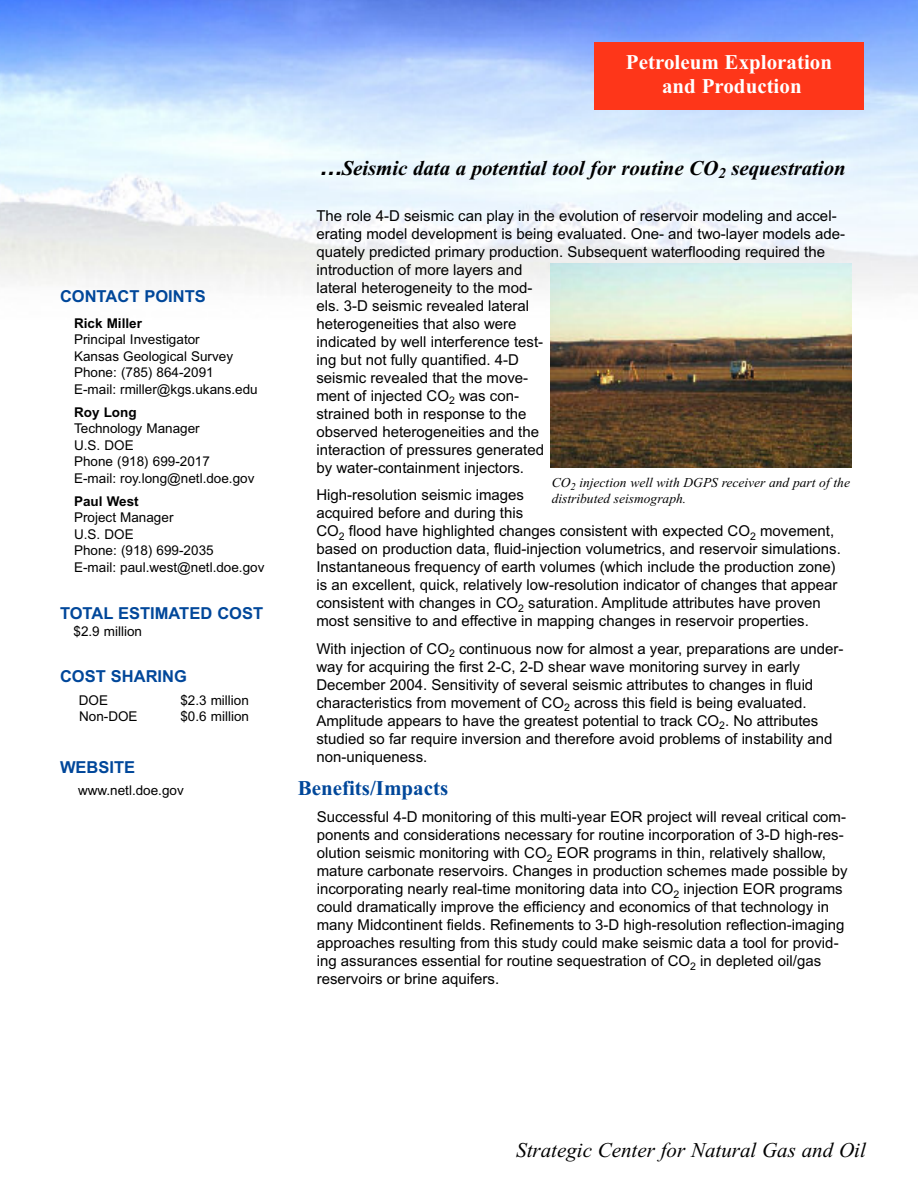
<style>
.page{position:relative;width:918px;height:1188px;background:#fff}
.page>*{position:absolute;margin:0;border:0;box-sizing:border-box;transform-origin:0 0}
.t1{font:italic 700 21px "Times New Roman";letter-spacing:-.005em;color:#000}
.t2{font:italic 21px "Times New Roman";color:#000}
.t3{font:700 21px/24px "Times New Roman";color:#fff;text-align:center}
.t4{font:700 21px "Times New Roman";color:#00479a}
.t5{font:700 16.5px "Arial";color:#00479a}
.t6{font:15px/18px "Arial";color:#000}
.t7{font:13.5px/16.5px "Arial";color:#000}
.t8{font:italic 13.5px/16.2px "Times New Roman";color:#000}
.t9{font:700 13.5px "Arial";color:#000}
.s1{font-family:"Helvetica";font-size:22.5px}
</style>
<div class="page">
<img style="left:0;top:0;width:918px;height:321px">
<div style="left:594px;top:42px;width:270px;height:68px;background:#fe3619"></div>
<img style="left:551px;top:263px;width:301px;height:204px">
<p class="t5" style="left:60px;top:287px;width:147px">CONTACT POINTS</p>
<p class="t9" style="left:74px;top:315px;width:69px">Rick Miller</p>
<p class="t7" style="left:74px;top:331px;width:185px">Principal Investigator<br>Kansas Geological Survey<br>Phone: (785) 864-2091<br>E-mail: rmiller@kgs.ukans.edu</p>
<p class="t9" style="left:74px;top:404px;width:64px">Roy Long</p>
<p class="t7" style="left:74px;top:420px;width:182px">Technology Manager<br>U.S. DOE<br>Phone (918) 699-2017<br>E-mail: roy.long@netl.doe.gov</p>
<p class="t9" style="left:74px;top:493px;width:66px">Paul West</p>
<p class="t7" style="left:74px;top:509px;width:192px">Project Manager<br>U.S. DOE<br>Phone: (918) 699-2035<br>E-mail: paul.west@netl.doe.gov</p>
<p class="t5" style="left:60px;top:604px;width:205px">TOTAL ESTIMATED COST</p>
<p class="t7" style="left:74px;top:623px;width:70px">$2.9 million</p>
<p class="t5" style="left:60px;top:666px;width:128px">COST SHARING</p>
<p class="t7" style="left:79px;top:692px;width:31px">DOE</p>
<p class="t7" style="left:180px;top:692px;width:70px">$2.3 million</p>
<p class="t7" style="left:79px;top:708px;width:60px">Non-DOE</p>
<p class="t7" style="left:180px;top:708px;width:70px">$0.6 million</p>
<p class="t5" style="left:60px;top:757px;width:77px">WEBSITE</p>
<p class="t7" style="left:78px;top:782px;width:107px">www.netl.doe.gov</p>
<h1 class="t3" style="left:626px;top:50px;width:208px">Petroleum Exploration and Production</h1>
<h1 class="t1" style="left:319px;top:155px;width:528px"><span class="s1">…</span>Seismic data a potential tool for routine CO<sub>2</sub> sequestration</h1>
<p class="t6" style="left:316px;top:206px;width:530px">The role 4-D seismic can play in the evolution of reservoir modeling and accel&shy;erating model development is being evaluated. One- and two-layer models ade&shy;quately predicted primary production. Subsequent waterflooding required the introduction of more layers and<br>lateral heterogeneity to the mod-<br>els. 3-D seismic revealed lateral<br>heterogeneities that also were<br>indicated by well interference test-<br>ing but not fully quantified. 4-D<br>seismic revealed that the move-<br>ment of injected CO<sub>2</sub> was con-<br>strained both in response to the<br>observed heterogeneities and the<br>interaction of pressures generated<br>by water-containment injectors.</p>
<p class="t6" style="left:316px;top:486px;width:526px">High-resolution seismic images<br>acquired before and during this<br>CO<sub>2</sub> flood have highlighted changes consistent with expected CO<sub>2</sub> movement, based on production data, fluid-injection volumetrics, and reservoir simulations.<br>Instantaneous frequency of earth volumes (which include the production zone) is an excellent, quick, relatively low-resolution indicator of changes that appear consistent with changes in CO<sub>2</sub> saturation. Amplitude attributes have proven most sensitive to and effective in mapping changes in reservoir properties.</p>
<p class="t6" style="left:316px;top:640px;width:528px">With injection of CO<sub>2</sub> continuous now for almost a year, preparations are under&shy;way for acquiring the first 2-C, 2-D shear wave monitoring survey in early December 2004. Sensitivity of several seismic attributes to changes in fluid characteristics from movement of CO<sub>2</sub> across this field is being evaluated.<br>Amplitude appears to have the greatest potential to track CO<sub>2</sub>. No attributes studied so far require inversion and therefore avoid problems of instability and non-uniqueness.</p>
<h1 class="t4" style="left:298px;top:776px;width:152px">Benefits/Impacts</h1>
<p class="t6" style="left:317px;top:808px;width:533px">Successful 4-D monitoring of this multi-year EOR project will reveal critical com&shy;ponents and considerations necessary for routine incorporation of 3-D high-res&shy;olution seismic monitoring with CO<sub>2</sub> EOR programs in thin, relatively shallow, mature carbonate reservoirs. Changes in production schemes made possible by incorporating nearly real-time monitoring data into CO<sub>2</sub> injection EOR programs could dramatically improve the efficiency and economics of that technology in many Midcontinent fields. Refinements to 3-D high-resolution reflection-imaging approaches resulting from this study could make seismic data a tool for provid&shy;ing assurances essential for routine sequestration of CO<sub>2</sub> in depleted oil/gas reservoirs or brine aquifers.</p>
<p class="t8" style="left:552px;top:474px;width:300px">CO<sub>2</sub> injection well with DGPS receiver and part of the distributed seismograph.</p>
<h1 class="t2" style="left:516px;top:1138px;width:351px">Strategic Center for Natural Gas and Oil</h1>
</div>
